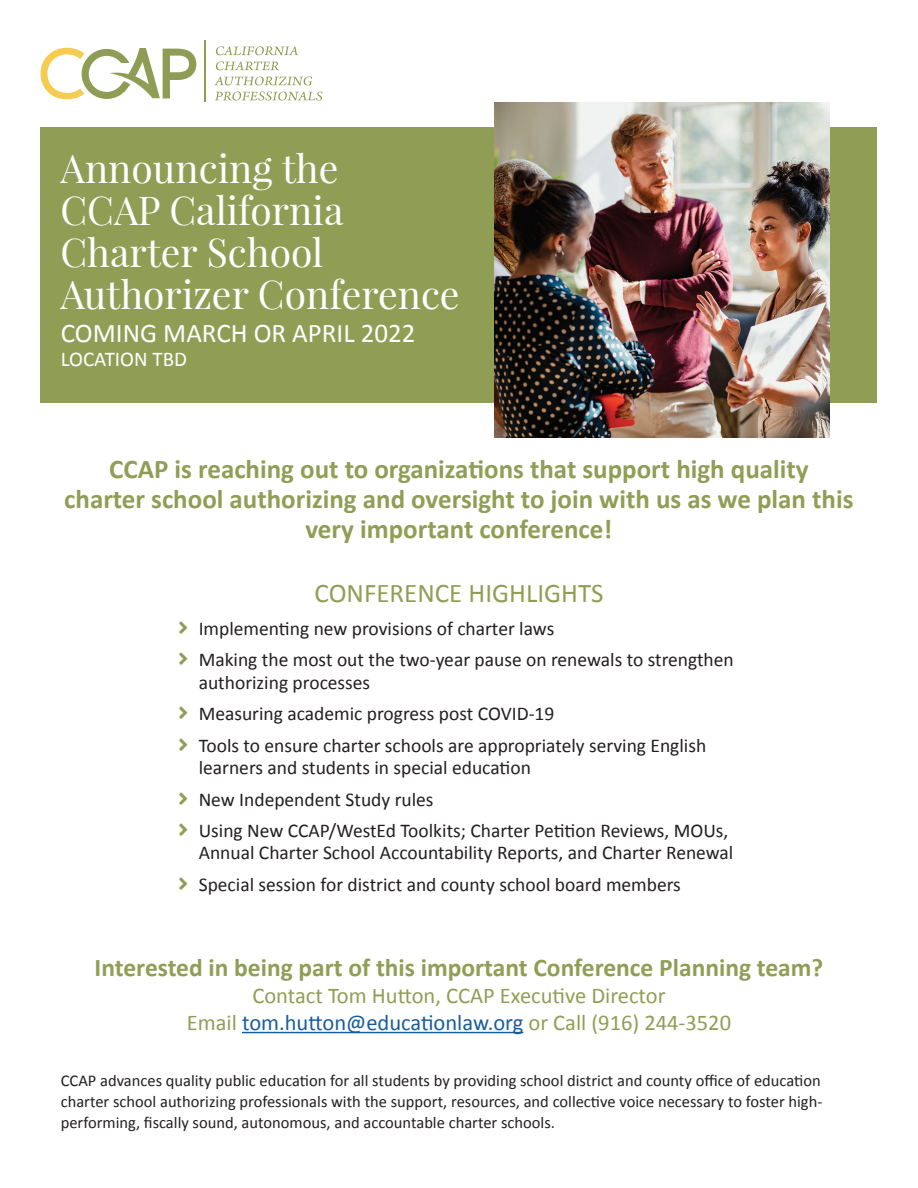
<style>
.page{position:relative;width:918px;height:1188px;background:#fff}
.page>*{position:absolute;margin:0;border:0;box-sizing:border-box;transform-origin:0 0}
.t1{font:39px/42px "Playfair Display";color:#fff}
.t2{font:700 27px/30px "Calibri";color:#909e55;text-align:center}
.t3{font:27px "Calibri";color:#fff}
.t4{font:27px "Calibri";color:#909e55}
.t5{font:700 25.5px "Calibri";color:#909e55}
.t6{font:22.5px/27px "Calibri";color:#909e55;text-align:center}
.t7{font:21px "Calibri";color:#fff}
.t8{font:19.5px/31.3px "Calibri";color:#231f20}
.t9{font:16.5px/21px "Calibri";color:#231f20;text-align:justify}
.s1{color:#175d9e}
</style>
<div class="page">
<svg style="left:216px;top:46px;width:82px;height:9px"></svg>
<svg style="left:214px;top:76px;width:98px;height:9px"></svg>
<hr style="left:204px;top:40px;width:1px;height:62px;background:#8f9d54">
<svg style="left:216px;top:61px;width:63px;height:9px"></svg>
<svg style="left:215px;top:92px;width:108px;height:9px"></svg>
<svg style="left:40px;top:48px;width:156px;height:51px"></svg>
<div style="left:40px;top:127px;width:838px;height:276px;background:#909e55"></div>
<hr style="left:242px;top:1032px;width:281px;height:1px;background:#175d9e">
<img style="left:495px;top:102px;width:334px;height:335px">
<h1 class="t1" style="left:60px;top:148px;width:401px">Announcing the<br>CCAP California<br>Charter School<br>Authorizer Conference</h1>
<h2 class="t3" style="left:61px;top:316px;width:356px">COMING MARCH OR APRIL 2022</h2>
<p class="t7" style="left:61px;top:346px;width:128px">LOCATION TBD</p>
<h2 class="t2" style="left:64px;top:453px;width:791px">CCAP is reaching out to organizations that support high quality<br>charter school authorizing and oversight to join with us as we plan this very important conference!</h2>
<h2 class="t4" style="left:315px;top:577px;width:290px">CONFERENCE HIGHLIGHTS</h2>
<p class="t8" style="left:199px;top:612px;width:537px">Implementing new provisions of charter laws<br>Making the most out the two-year pause on renewals to strengthen</p>
<p class="t8" style="left:199px;top:666px;width:509px">authorizing processes<br>Measuring academic progress post COVID-19<br>Tools to ensure charter schools are appropriately serving English</p>
<p class="t8" style="left:199px;top:751px;width:531px">learners and students in special education<br>New Independent Study rules<br>Using New CCAP/WestEd Toolkits; Charter Petition Reviews, MOUs,</p>
<p class="t8" style="left:199px;top:836px;width:536px">Annual Charter School Accountability Reports, and Charter Renewal<br>Special session for district and county school board members</p>
<h3 class="t5" style="left:95px;top:952px;width:730px">Interested in being part of this important Conference Planning team?</h3>
<p class="t6" style="left:187px;top:981px;width:546px">Contact Tom Hutton, CCAP Executive Director<br>Email <span class="s1">tom.hutton@educationlaw.org</span> or Call (916) 244-3520</p>
<p class="t9" style="left:61px;top:1069px;width:763px">CCAP advances quality public education for all students by providing school district and county office of education charter school authorizing professionals with the support, resources, and collective voice necessary to foster high&shy;performing, fiscally sound, autonomous, and accountable charter schools.</p>
</div>
